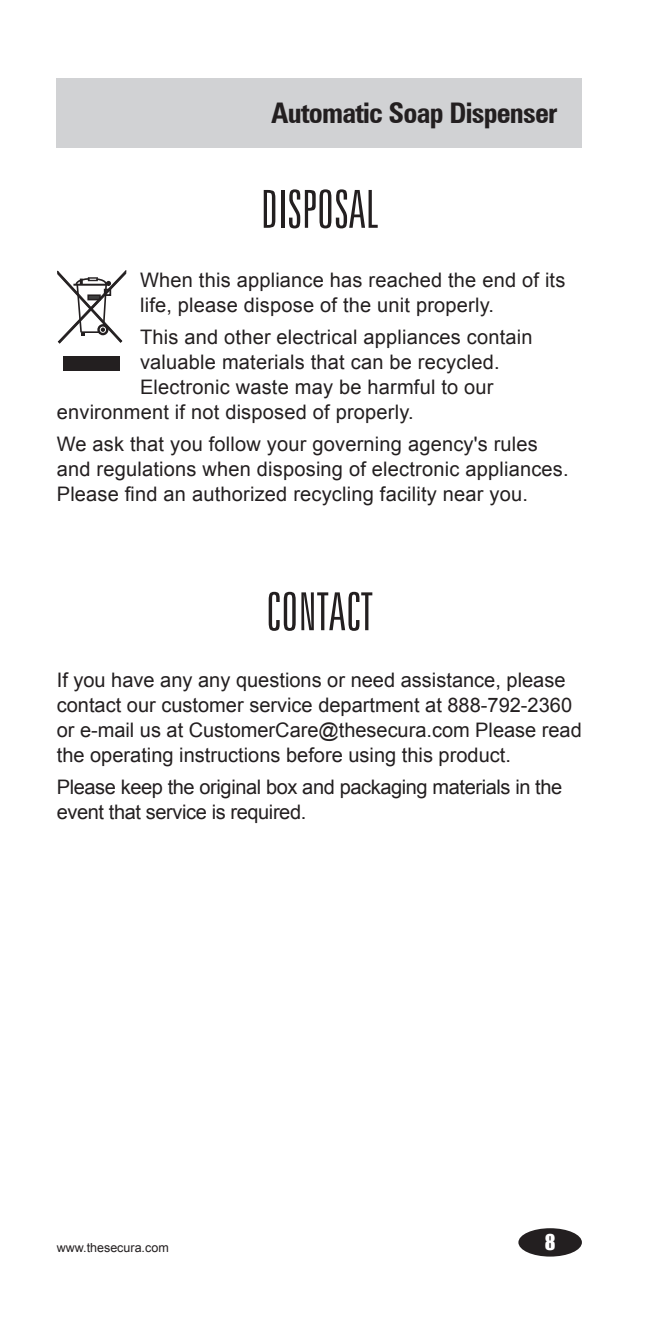
<style>
.page{position:relative;width:660px;height:1319px;background:#fff}
.page>*{position:absolute;margin:0;border:0;box-sizing:border-box;transform-origin:0 0}
.t1{font:300 extra-condensed 52.5px "Zurich BT";color:#231f20}
.t2{font:700 condensed 28.5px "Zurich BT";letter-spacing:-.025em;color:#231f20}
.t3{font:20px/25px "Arial";letter-spacing:.01em;color:#231f20}
.t4{font:20px/25px "Arial";letter-spacing:-.02em;color:#231f20}
.t5{font:20px "Impact";color:#fff}
.t6{font:12.5px "Arial";color:#231f20}
</style>
<div class="page">
<svg style="left:57px;top:270px;width:69px;height:74px"></svg>
<div style="left:63px;top:356px;width:56px;height:14px;background:#231f20"></div>
<div style="left:57px;top:78px;width:524px;height:69px;background:#d1d2d4"></div>
<div style="left:518px;top:1227px;width:63px;height:29px;background:#231f20;border-radius:50%"></div>
<h2 class="t2" style="left:271px;top:95px;width:288px">Automatic Soap Dispenser</h2>
<h1 class="t1" style="left:260px;top:180px;width:118px">DISPOSAL</h1>
<p class="t3" style="left:140px;top:267px;width:426px">When this appliance has reached the end of its life, please dispose of the unit properly.</p>
<p class="t3" style="left:140px;top:324px;width:394px">This and other electrical appliances contain</p>
<p class="t3" style="left:140px;top:349px;width:361px">valuable materials that can be recycled.</p>
<p class="t3" style="left:140px;top:374px;width:355px">Electronic waste may be harmful to our</p>
<p class="t3" style="left:57px;top:399px;width:358px">environment if not disposed of properly.</p>
<p class="t3" style="left:57px;top:431px;width:513px">We ask that you follow your governing agency's rules and regulations when disposing of electronic appliances.<br>Please find an authorized recycling facility near you.</p>
<h1 class="t1" style="left:266px;top:583px;width:108px">CONTACT</h1>
<p class="t3" style="left:57px;top:667px;width:526px">If you have any any questions or need assistance, please contact our customer service department at 888-792-2360 or e-mail us at CustomerCare@thesecura.com Please read the operating instructions before using this product.</p>
<p class="t4" style="left:57px;top:774px;width:506px">Please keep the original box and packaging materials in the event that service is required.</p>
<p class="t6" style="left:57px;top:1238px;width:113px">www.thesecura.com</p>
<p class="t5" style="left:544px;top:1225px;width:12px">8</p>
</div>
